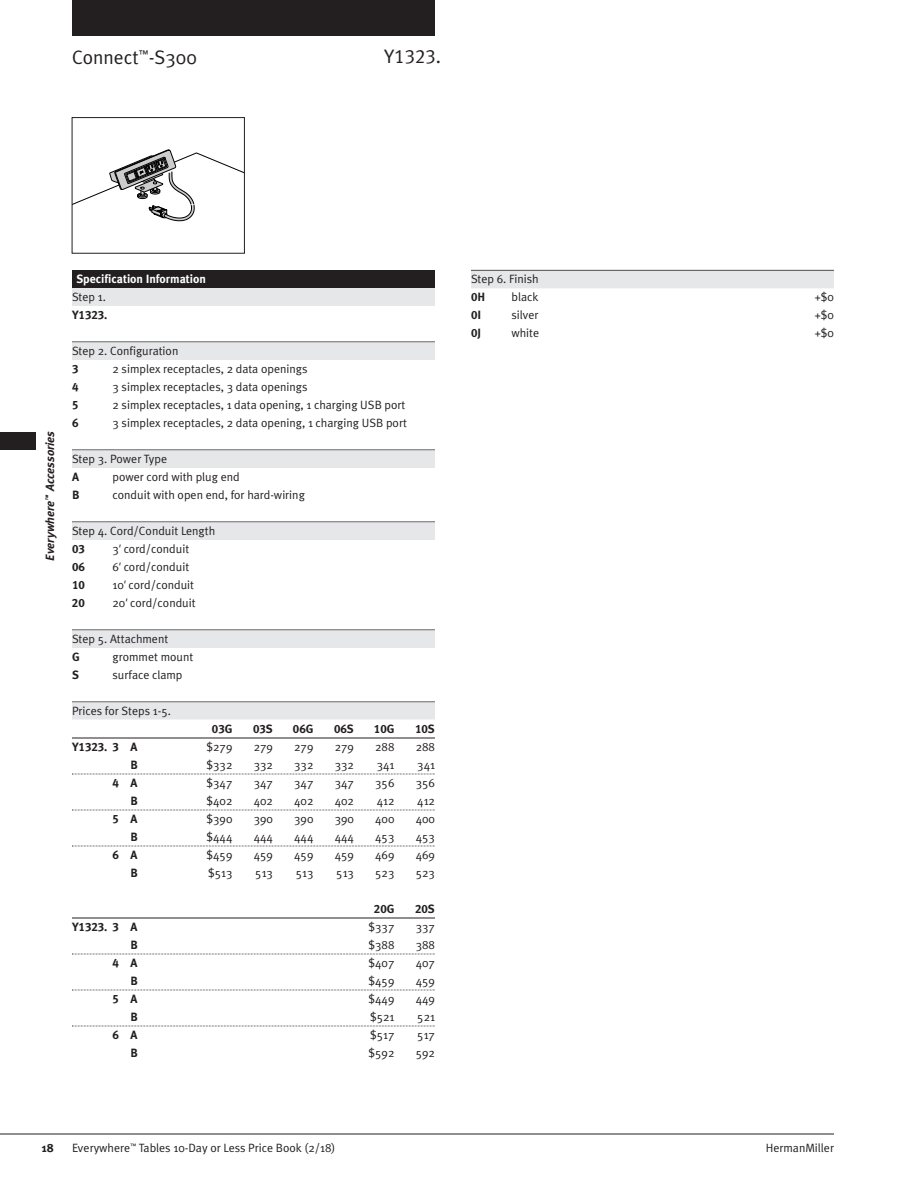
<style>
.page{position:relative;width:918px;height:1188px;background:#fff}
.page>*{position:absolute;margin:0;border:0;box-sizing:border-box;transform-origin:0 0}
.t1{font:19.5px "Meta HM";color:#231f20}
.t2{font:19.5px "Meta Caps HM";color:#231f20}
.t3{font:12px "Meta HM";color:#231f20}
.t4{font:700 12px "Meta Caps HM";color:#231f20}
.t5{font:700 12px "Meta HM";color:#fff}
.t6{font:italic 700 12px "Meta HM";color:#231f20}
.t7{font:700 12px "Meta HM";color:#231f20}
.s1{font-style:italic}
</style>
<div class="page">
<div style="left:72px;top:270px;width:363px;height:18px;background:#231f20"></div>
<div style="left:72px;top:288px;width:363px;height:18px;background:#e6e7e9"></div>
<div style="left:72px;top:342px;width:363px;height:18px;background:#e6e7e9"></div>
<div style="left:72px;top:450px;width:363px;height:18px;background:#e6e7e9"></div>
<div style="left:72px;top:522px;width:363px;height:18px;background:#e6e7e9"></div>
<div style="left:72px;top:630px;width:363px;height:18px;background:#e6e7e9"></div>
<div style="left:72px;top:702px;width:363px;height:18px;background:#e6e7e9"></div>
<hr style="left:72px;top:738px;width:363px;height:1px;background:#231f20">
<svg style="left:72px;top:774px;width:363px;height:1px"></svg>
<svg style="left:72px;top:810px;width:363px;height:1px"></svg>
<svg style="left:72px;top:846px;width:363px;height:1px"></svg>
<hr style="left:72px;top:918px;width:363px;height:1px;background:#231f20">
<svg style="left:72px;top:954px;width:363px;height:1px"></svg>
<svg style="left:72px;top:990px;width:363px;height:1px"></svg>
<svg style="left:72px;top:1026px;width:363px;height:1px"></svg>
<div style="left:72px;top:0;width:363px;height:36px;background:#231f20"></div>
<svg style="left:74px;top:150px;width:169px;height:71px"></svg>
<div style="left:72px;top:117px;width:173px;height:136px;border:1px solid #231f20"></div>
<hr style="left:0;top:1134px;width:834px;height:1px;background:#231f20">
<hr style="left:471px;top:270px;width:363px;height:1px;background:#231f20">
<div style="left:471px;top:271px;width:363px;height:17px;background:#e6e7e9"></div>
<div style="left:0;top:432px;width:36px;height:18px;background:#231f20"></div>
<h1 class="t1" style="left:72px;top:49px;width:126px">Connect™-S300</h1>
<h1 class="t2" style="left:384px;top:46px;width:59px">Y1323.</h1>
<p class="t6" style="left:43px;top:561px;width:131px;rotate:-90deg">Everywhere™ Accessories</p>
<p class="t5" style="left:76px;top:272px;width:131px">Specification Information</p>
<p class="t3" style="left:72px;top:292px;width:35px">Step 1.</p>
<p class="t4" style="left:72px;top:308px;width:37px">Y1323.</p>
<p class="t3" style="left:72px;top:346px;width:108px">Step 2. Configuration</p>
<p class="t4" style="left:72px;top:362px;width:8px">3</p>
<p class="t3" style="left:112px;top:364px;width:197px">2 simplex receptacles, 2 data openings</p>
<p class="t4" style="left:72px;top:380px;width:8px">4</p>
<p class="t3" style="left:112px;top:382px;width:197px">3 simplex receptacles, 3 data openings</p>
<p class="t4" style="left:72px;top:398px;width:8px">5</p>
<p class="t3" style="left:112px;top:400px;width:294px">2 simplex receptacles, 1 data opening, 1 charging USB port</p>
<p class="t4" style="left:72px;top:416px;width:8px">6</p>
<p class="t3" style="left:112px;top:418px;width:296px">3 simplex receptacles, 2 data opening, 1 charging USB port</p>
<p class="t3" style="left:72px;top:454px;width:97px">Step 3. Power Type</p>
<p class="t4" style="left:72px;top:470px;width:8px">A</p>
<p class="t3" style="left:112px;top:472px;width:129px">power cord with plug end</p>
<p class="t4" style="left:72px;top:488px;width:9px">B</p>
<p class="t3" style="left:112px;top:490px;width:194px">conduit with open end, for hard-wiring</p>
<p class="t3" style="left:72px;top:526px;width:145px">Step 4. Cord/Conduit Length</p>
<p class="t4" style="left:72px;top:542px;width:14px">03</p>
<p class="t3" style="left:112px;top:544px;width:78px">3<span class="s1">'</span> cord/conduit</p>
<p class="t4" style="left:72px;top:560px;width:14px">06</p>
<p class="t3" style="left:112px;top:562px;width:78px">6<span class="s1">'</span> cord/conduit</p>
<p class="t4" style="left:72px;top:578px;width:14px">10</p>
<p class="t3" style="left:112px;top:580px;width:83px">10<span class="s1">'</span> cord/conduit</p>
<p class="t4" style="left:72px;top:596px;width:14px">20</p>
<p class="t3" style="left:112px;top:598px;width:85px">20<span class="s1">'</span> cord/conduit</p>
<p class="t3" style="left:72px;top:634px;width:98px">Step 5. Attachment</p>
<p class="t4" style="left:72px;top:650px;width:9px">G</p>
<p class="t3" style="left:112px;top:652px;width:82px">grommet mount</p>
<p class="t4" style="left:72px;top:668px;width:9px">S</p>
<p class="t3" style="left:112px;top:670px;width:72px">surface clamp</p>
<p class="t3" style="left:72px;top:706px;width:100px">Prices for Steps 1-5.</p>
<p class="t4" style="left:212px;top:722px;width:22px">03G</p>
<p class="t4" style="left:253px;top:722px;width:21px">03S</p>
<p class="t4" style="left:293px;top:722px;width:22px">06G</p>
<p class="t4" style="left:334px;top:722px;width:21px">06S</p>
<p class="t4" style="left:374px;top:722px;width:22px">10G</p>
<p class="t4" style="left:415px;top:722px;width:21px">10S</p>
<p class="t4" style="left:72px;top:740px;width:67px">Y1323. 3 A</p>
<p class="t3" style="left:207px;top:742px;width:27px">$279</p>
<p class="t3" style="left:254px;top:742px;width:21px">279</p>
<p class="t3" style="left:294px;top:742px;width:21px">279</p>
<p class="t3" style="left:335px;top:742px;width:21px">279</p>
<p class="t3" style="left:375px;top:742px;width:21px">288</p>
<p class="t3" style="left:416px;top:742px;width:21px">288</p>
<p class="t4" style="left:130px;top:758px;width:9px">B</p>
<p class="t3" style="left:207px;top:760px;width:27px">$332</p>
<p class="t3" style="left:254px;top:760px;width:21px">332</p>
<p class="t3" style="left:294px;top:760px;width:21px">332</p>
<p class="t3" style="left:335px;top:760px;width:21px">332</p>
<p class="t3" style="left:377px;top:760px;width:19px">341</p>
<p class="t3" style="left:417px;top:760px;width:19px">341</p>
<p class="t4" style="left:112px;top:776px;width:26px">4 A</p>
<p class="t3" style="left:207px;top:778px;width:27px">$347</p>
<p class="t3" style="left:254px;top:778px;width:21px">347</p>
<p class="t3" style="left:294px;top:778px;width:21px">347</p>
<p class="t3" style="left:335px;top:778px;width:21px">347</p>
<p class="t3" style="left:375px;top:778px;width:21px">356</p>
<p class="t3" style="left:416px;top:778px;width:21px">356</p>
<p class="t4" style="left:130px;top:794px;width:9px">B</p>
<p class="t3" style="left:207px;top:796px;width:27px">$402</p>
<p class="t3" style="left:254px;top:796px;width:21px">402</p>
<p class="t3" style="left:294px;top:796px;width:21px">402</p>
<p class="t3" style="left:335px;top:796px;width:21px">402</p>
<p class="t3" style="left:377px;top:796px;width:19px">412</p>
<p class="t3" style="left:417px;top:796px;width:19px">412</p>
<p class="t4" style="left:112px;top:812px;width:26px">5 A</p>
<p class="t3" style="left:207px;top:814px;width:27px">$390</p>
<p class="t3" style="left:254px;top:814px;width:21px">390</p>
<p class="t3" style="left:294px;top:814px;width:21px">390</p>
<p class="t3" style="left:335px;top:814px;width:21px">390</p>
<p class="t3" style="left:375px;top:814px;width:21px">400</p>
<p class="t3" style="left:416px;top:814px;width:21px">400</p>
<p class="t4" style="left:130px;top:830px;width:9px">B</p>
<p class="t3" style="left:207px;top:832px;width:27px">$444</p>
<p class="t3" style="left:254px;top:832px;width:21px">444</p>
<p class="t3" style="left:294px;top:832px;width:21px">444</p>
<p class="t3" style="left:335px;top:832px;width:21px">444</p>
<p class="t3" style="left:375px;top:832px;width:21px">453</p>
<p class="t3" style="left:416px;top:832px;width:21px">453</p>
<p class="t4" style="left:112px;top:848px;width:26px">6 A</p>
<p class="t3" style="left:207px;top:850px;width:27px">$459</p>
<p class="t3" style="left:254px;top:850px;width:21px">459</p>
<p class="t3" style="left:294px;top:850px;width:21px">459</p>
<p class="t3" style="left:335px;top:850px;width:21px">459</p>
<p class="t3" style="left:375px;top:850px;width:21px">469</p>
<p class="t3" style="left:416px;top:850px;width:21px">469</p>
<p class="t4" style="left:130px;top:866px;width:9px">B</p>
<p class="t3" style="left:208px;top:868px;width:26px">$513</p>
<p class="t3" style="left:255px;top:868px;width:19px">513</p>
<p class="t3" style="left:296px;top:868px;width:19px">513</p>
<p class="t3" style="left:336px;top:868px;width:19px">513</p>
<p class="t3" style="left:375px;top:868px;width:21px">523</p>
<p class="t3" style="left:416px;top:868px;width:21px">523</p>
<p class="t4" style="left:374px;top:902px;width:22px">20G</p>
<p class="t4" style="left:415px;top:902px;width:21px">20S</p>
<p class="t4" style="left:72px;top:920px;width:67px">Y1323. 3 A</p>
<p class="t3" style="left:369px;top:922px;width:27px">$337</p>
<p class="t3" style="left:416px;top:922px;width:21px">337</p>
<p class="t4" style="left:130px;top:938px;width:9px">B</p>
<p class="t3" style="left:369px;top:940px;width:27px">$388</p>
<p class="t3" style="left:416px;top:940px;width:21px">388</p>
<p class="t4" style="left:112px;top:956px;width:26px">4 A</p>
<p class="t3" style="left:369px;top:958px;width:27px">$407</p>
<p class="t3" style="left:416px;top:958px;width:21px">407</p>
<p class="t4" style="left:130px;top:974px;width:9px">B</p>
<p class="t3" style="left:369px;top:976px;width:27px">$459</p>
<p class="t3" style="left:416px;top:976px;width:21px">459</p>
<p class="t4" style="left:112px;top:992px;width:26px">5 A</p>
<p class="t3" style="left:369px;top:994px;width:27px">$449</p>
<p class="t3" style="left:416px;top:994px;width:21px">449</p>
<p class="t4" style="left:130px;top:1010px;width:9px">B</p>
<p class="t3" style="left:370px;top:1012px;width:26px">$521</p>
<p class="t3" style="left:417px;top:1012px;width:19px">521</p>
<p class="t4" style="left:112px;top:1028px;width:26px">6 A</p>
<p class="t3" style="left:370px;top:1030px;width:26px">$517</p>
<p class="t3" style="left:417px;top:1030px;width:19px">517</p>
<p class="t4" style="left:130px;top:1046px;width:9px">B</p>
<p class="t3" style="left:369px;top:1048px;width:27px">$592</p>
<p class="t3" style="left:416px;top:1048px;width:21px">592</p>
<p class="t3" style="left:471px;top:274px;width:69px">Step 6. Finish</p>
<p class="t4" style="left:471px;top:291px;width:16px">0H</p>
<p class="t3" style="left:512px;top:292px;width:28px">black</p>
<p class="t3" style="left:815px;top:292px;width:21px">+$0</p>
<p class="t4" style="left:471px;top:309px;width:12px">0I</p>
<p class="t3" style="left:512px;top:310px;width:29px">silver</p>
<p class="t3" style="left:815px;top:310px;width:21px">+$0</p>
<p class="t4" style="left:471px;top:327px;width:12px">0J</p>
<p class="t3" style="left:512px;top:328px;width:29px">white</p>
<p class="t3" style="left:815px;top:328px;width:21px">+$0</p>
<p class="t7" style="left:42px;top:1141px;width:14px">18</p>
<p class="t3" style="left:72px;top:1143px;width:265px">Everywhere™ Tables 10-Day or Less Price Book (2/18)</p>
<p class="t3" style="left:766px;top:1143px;width:70px">HermanMiller</p>
</div>
